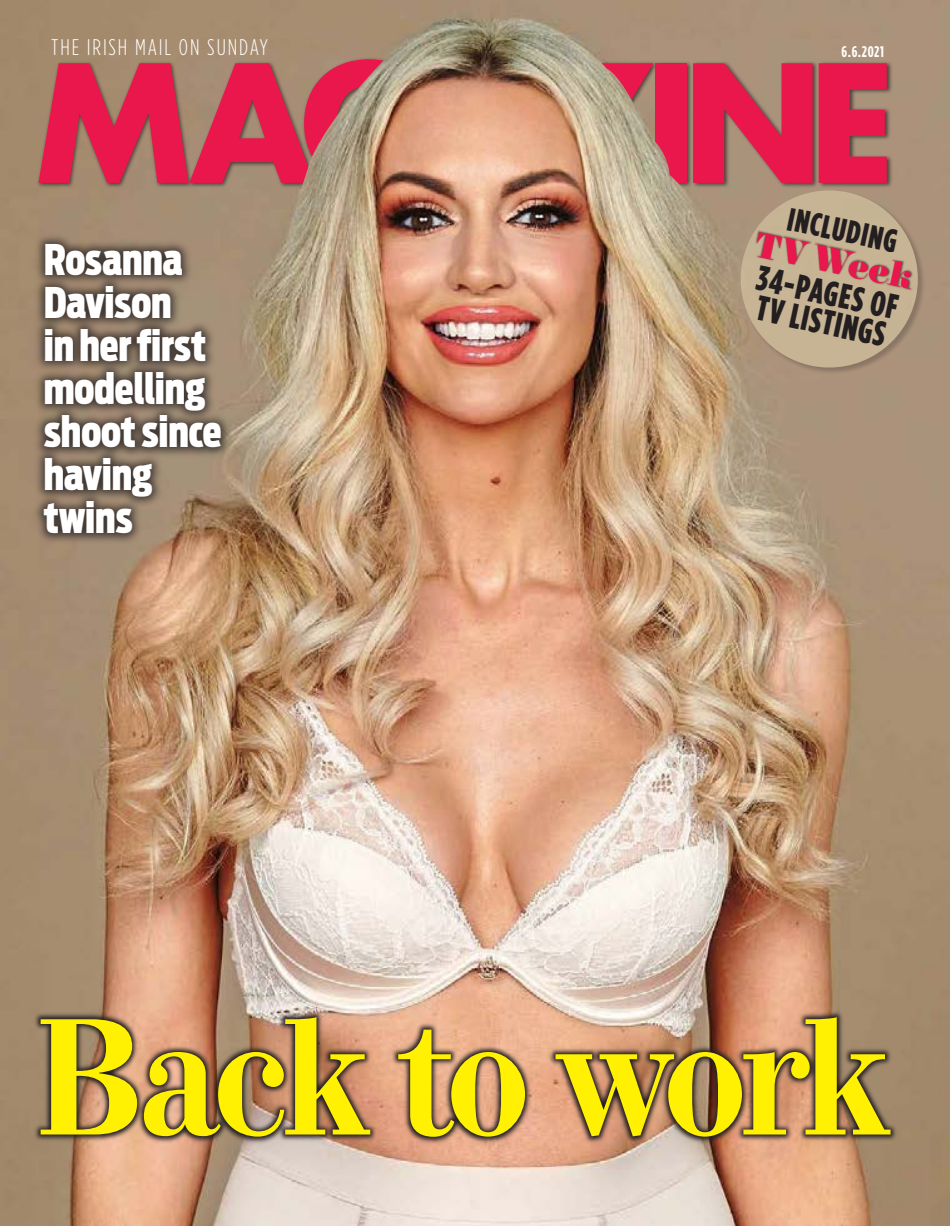
<style>
.page{position:relative;width:950px;height:1226px;background:#fff}
.page>*{position:absolute;margin:0;border:0;box-sizing:border-box;transform-origin:0 0}
.t1{font:700 164.38px "Detroit Bodoni";letter-spacing:-.01em;color:#fff101;scale:.94 1}
.t2{font:700 158.75px "Futura Std";letter-spacing:-.09em;color:#ea174d}
.t3{font:900 41.88px/43px "Antenna Extra Cond";letter-spacing:-.005em;color:#fff}
.t4{font:36.5px "Carousel Com";color:#ea174d;scale:1.04 1}
.t5{font:900 34.88px/29.5px "Gotham Condensed";color:#231f20;scale:.95 1}
.t6{font:900 32.5px "Gotham Condensed";color:#231f20;scale:.95 1}
.t7{font:300 22.62px "Gotham Condensed";letter-spacing:.085em;color:#fff}
.t8{font:700 15.38px "Gotham Condensed";color:#fff}
</style>
<div class="page">
<img style="left:0;top:0;width:950px;height:1226px">
<svg style="left:32px;top:1010px;width:867px;height:136px;background:#886857"></svg>
<div style="left:31px;top:231px;width:203px;height:315px;background:#231f20;opacity:.75"></div>
<svg style="left:732px;top:182px;width:194px;height:194px;background:#b9a488"></svg>
<div style="left:754px;top:230px;width:159px;height:62px;background:#231f20;opacity:.68"></div>
<div style="left:36px;top:57px;width:857px;height:136px;background:#231f20;opacity:.7"></div>
<img style="left:286px;top:0;width:424px;height:244px">
<p class="t7" style="left:52px;top:34px;width:218px">THE IRISH MAIL ON SUNDAY</p>
<p class="t8" style="left:841px;top:42px;width:44px">6.6.2021</p>
<h2 class="t2" style="left:35px;top:18px;width:862px">MAGAZINE</h2>
<p class="t3" style="left:44px;top:238px;width:179px">Rosanna<br>Davison<br>in her first modelling shoot since having twins</p>
<p class="t6" style="left:792px;top:200px;width:118px;rotate:12deg">including</p>
<p class="t4" style="left:761px;top:223px;width:155px;rotate:12deg">TV Week</p>
<p class="t5" style="left:760px;top:263px;width:152px;rotate:12deg">34-pages of tv listings</p>
<h1 class="t1" style="left:37px;top:996px;width:904px">Back to work</h1>
</div>
